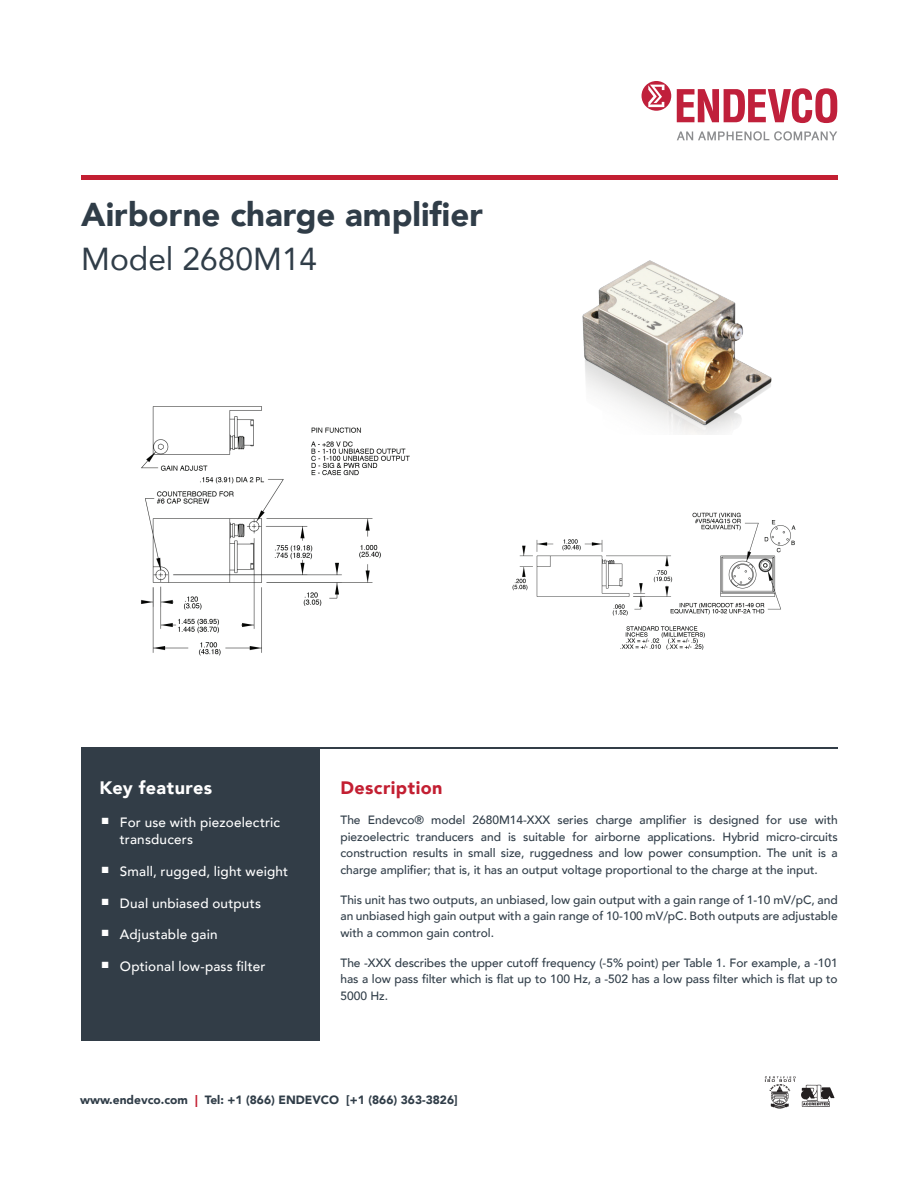
<style>
.page{position:relative;width:918px;height:1188px;background:#fff}
.page>*{position:absolute;margin:0;border:0;box-sizing:border-box;transform-origin:0 0}
.t1{font:900 33px "Avenir";color:#303d48}
.t2{font:31.8px "Avenir";color:#303d48}
.t3{font:900 18px "Avenir";letter-spacing:.02em;color:#fff}
.t4{font:900 18px "Avenir";letter-spacing:.025em;color:#c31f32}
.t5{font:500 13.5px/18px "Avenir";letter-spacing:.015em;color:#fff}
.t6{font:500 12px/16.5px "Avenir";letter-spacing:-.005em;color:#303d48;text-align:justify}
.t7{font:900 12px "Avenir";color:#303d48}
.s1{color:#c31f32}
</style>
<div class="page">
<hr style="left:81px;top:747px;width:756px;height:2px;background:#323d47">
<div style="left:81px;top:747px;width:239px;height:294px;background:#323d47"></div>
<hr style="left:81px;top:176px;width:756px;height:4px;background:#c31f32">
<img style="left:764px;top:1076px;width:32px;height:33px">
<img style="left:801px;top:1084px;width:34px;height:23px">
<img style="left:582px;top:260px;width:190px;height:174px">
<img style="left:141px;top:406px;width:269px;height:250px">
<div style="left:332px;top:636px;width:87px;height:26px;background:#fff"></div>
<img style="left:512px;top:512px;width:284px;height:138px">
<div style="left:535px;top:503px;width:100px;height:26px;background:#fff"></div>
<svg style="left:677px;top:131px;width:160px;height:10px"></svg>
<svg style="left:642px;top:81px;width:29px;height:30px"></svg>
<svg style="left:677px;top:88px;width:160px;height:35px"></svg>
<h1 class="t1" style="left:81px;top:187px;width:403px">Airborne charge amplifier</h1>
<h2 class="t2" style="left:81px;top:233px;width:237px">Model 2680M14</h2>
<h3 class="t3" style="left:100px;top:772px;width:114px">Key features</h3>
<p class="t5" style="left:120px;top:812px;width:162px;text-indent:-18px">■ For use with piezoelectric transducers</p>
<p class="t5" style="left:102px;top:862px;width:188px">■ Small, rugged, light weight</p>
<p class="t5" style="left:102px;top:893px;width:161px">■ Dual unbiased outputs</p>
<p class="t5" style="left:102px;top:925px;width:117px">■ Adjustable gain</p>
<p class="t5" style="left:102px;top:956px;width:165px">■ Optional low-pass filter</p>
<h3 class="t4" style="left:340px;top:772px;width:104px">Description</h3>
<p class="t6" style="left:340px;top:811px;width:499px">The Endevco® model 2680M14-XXX series charge amplifier is designed for use with piezoelectric tranducers and is suitable for airborne applications. Hybrid micro-circuits construction results in small size, ruggedness and low power consumption. The unit is a charge amplifier; that is, it has an output voltage proportional to the charge at the input.</p>
<p class="t6" style="left:340px;top:890px;width:499px">This unit has two outputs, an unbiased, low gain output with a gain range of 1-10 mV/pC, and an unbiased high gain output with a gain range of 10-100 mV/pC. Both outputs are adjustable with a common gain control.</p>
<p class="t6" style="left:340px;top:953px;width:499px">The -XXX describes the upper cutoff frequency (-5% point) per Table 1. For example, a -101 has a low pass filter which is flat up to 100 Hz, a -502 has a low pass filter which is flat up to 5000 Hz.</p>
<p class="t7" style="left:80px;top:1090px;width:379px">www.endevco.com <span class="s1">|</span> Tel: +1 (866) ENDEVCO [+1 (866) 363-3826]</p>
</div>
